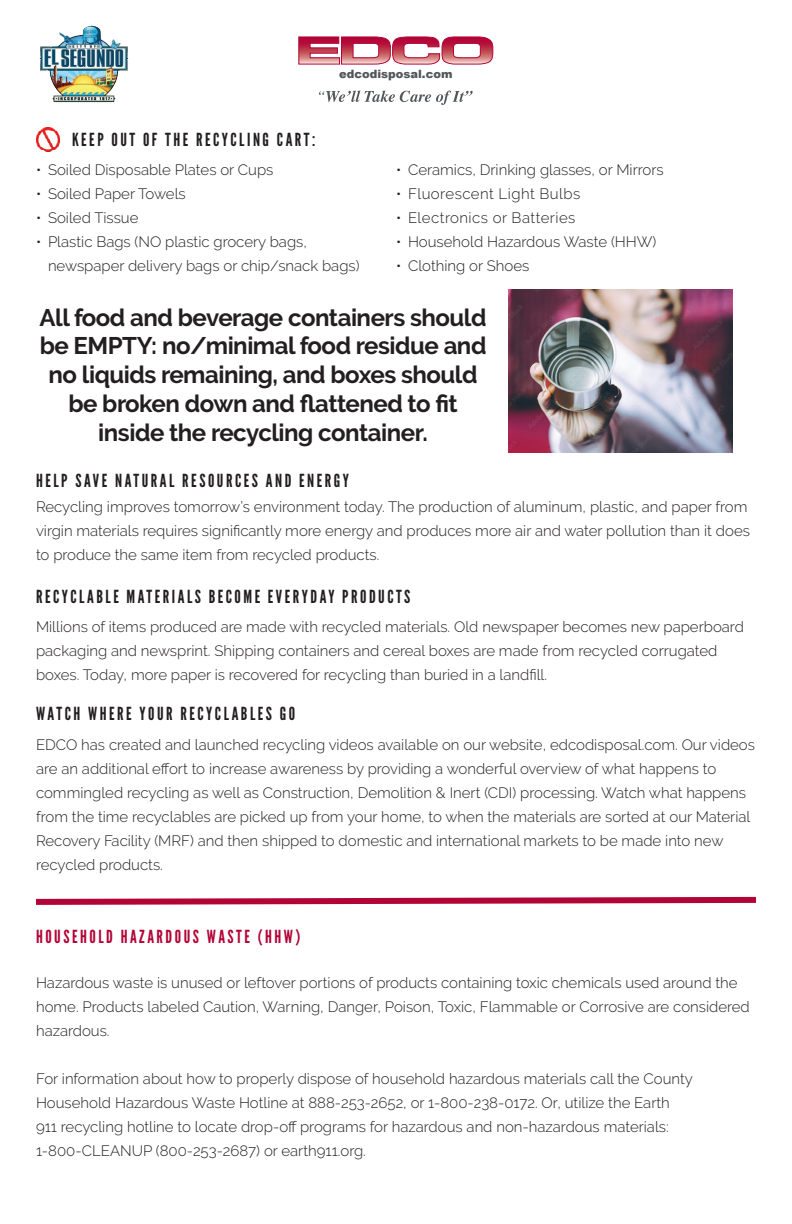
<style>
.page{position:relative;width:792px;height:1224px;background:#fff}
.page>*{position:absolute;margin:0;border:0;box-sizing:border-box;transform-origin:0 0}
.t1{font:700 24px/28.8px "Raleway";letter-spacing:-.02em;color:#231f20;text-align:center}
.t2{font:18px "League Gothic";letter-spacing:.14em;color:#231f20}
.t3{font:18px "League Gothic";letter-spacing:.14em;color:#b30437}
.t4{font:300 15px/24px "Raleway";color:#231f20}
.t5{font:300 15px "Raleway";letter-spacing:.03em;color:#231f20}
.t6{font:900 11.4px "Arial";color:#535759}
</style>
<div class="page">
<img style="left:508px;top:289px;width:224px;height:163px">
<img style="left:36px;top:128px;width:24px;height:23px">
<svg style="left:36px;top:896px;width:720px;height:9px"></svg>
<svg style="left:299px;top:36px;width:195px;height:28px"></svg>
<svg style="left:319px;top:91px;width:154px;height:14px"></svg>
<img style="left:39px;top:25px;width:90px;height:78px">
<p class="t2" style="left:72px;top:129px;width:245px">KEEP OUT OF THE RECYCLING CART:</p>
<p class="t6" style="left:339px;top:66px;width:115px">edcodisposal.com</p>
<p class="t4" style="left:36px;top:158px;width:239px">• Soiled Disposable Plates or Cups</p>
<p class="t4" style="left:36px;top:182px;width:151px">• Soiled Paper Towels</p>
<p class="t4" style="left:36px;top:206px;width:104px">• Soiled Tissue</p>
<p class="t4" style="left:48px;top:230px;width:313px;text-indent:-12px">• Plastic Bags (NO plastic grocery bags, newspaper delivery bags or chip/snack bags)</p>
<p class="t4" style="left:396px;top:158px;width:269px">• Ceramics, Drinking glasses, or Mirrors</p>
<p class="t5" style="left:396px;top:185px;width:186px">• Fluorescent Light Bulbs</p>
<p class="t5" style="left:396px;top:209px;width:181px">• Electronics or Batteries</p>
<p class="t4" style="left:396px;top:230px;width:262px">• Household Hazardous Waste (HHW)</p>
<p class="t4" style="left:396px;top:254px;width:135px">• Clothing or Shoes</p>
<h1 class="t1" style="left:40px;top:303px;width:449px">All food and beverage containers should be EMPTY: no/minimal food residue and no liquids remaining, and boxes should be broken down and flattened to fit inside the recycling container.</h1>
<p class="t2" style="left:36px;top:469px;width:315px">HELP SAVE NATURAL RESOURCES AND ENERGY</p>
<p class="t4" style="left:36px;top:495px;width:715px">Recycling improves tomorrow’s environment today. The production of aluminum, plastic, and paper from virgin materials requires significantly more energy and produces more air and water pollution than it does to produce the same item from recycled products.</p>
<p class="t2" style="left:36px;top:586px;width:376px">RECYCLABLE MATERIALS BECOME EVERYDAY PRODUCTS</p>
<p class="t4" style="left:36px;top:615px;width:709px">Millions of items produced are made with recycled materials. Old newspaper becomes new paperboard packaging and newsprint. Shipping containers and cereal boxes are made from recycled corrugated boxes. Today, more paper is recovered for recycling than buried in a landfill.</p>
<p class="t2" style="left:36px;top:703px;width:261px">WATCH WHERE YOUR RECYCLABLES GO</p>
<p class="t4" style="left:36px;top:733px;width:721px">EDCO has created and launched recycling videos available on our website, edcodisposal.com. Our videos are an additional effort to increase awareness by providing a wonderful overview of what happens to commingled recycling as well as Construction, Demolition &amp; Inert (CDI) processing. Watch what happens from the time recyclables are picked up from your home, to when the materials are sorted at our Material Recovery Facility (MRF) and then shipped to domestic and international markets to be made into new recycled products.</p>
<p class="t3" style="left:36px;top:926px;width:266px">HOUSEHOLD HAZARDOUS WASTE (HHW)</p>
<p class="t4" style="left:36px;top:970px;width:715px">Hazardous waste is unused or leftover portions of products containing toxic chemicals used around the home. Products labeled Caution, Warning, Danger, Poison, Toxic, Flammable or Corrosive are considered hazardous.</p>
<p class="t4" style="left:36px;top:1066px;width:659px">For information about how to properly dispose of household hazardous materials call the County Household Hazardous Waste Hotline at 888-253-2652, or 1-800-238-0172. Or, utilize the Earth 911 recycling hotline to locate drop-off programs for hazardous and non-hazardous materials:<br>1-800-CLEANUP (800-253-2687) or earth911.org.</p>
</div>
